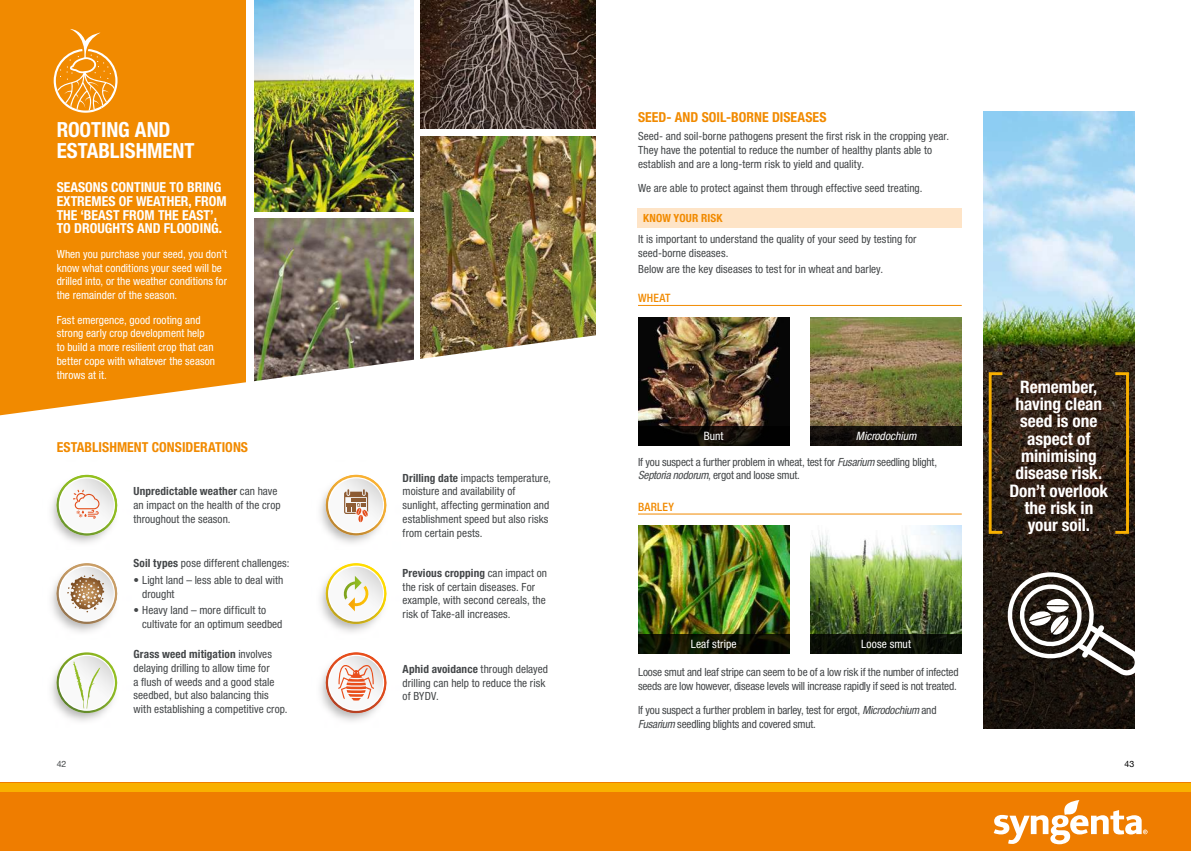
<style>
.page{position:relative;width:1191px;height:851px;background:#fff}
.page>*{position:absolute;margin:0;border:0;box-sizing:border-box;transform-origin:0 0}
.t1{font:700 condensed 20.88px/20.9px "Helvetica Neue LT Std";letter-spacing:-.005em;color:#fff}
.t2{font:700 condensed 17.25px/17.2px "Helvetica Neue LT Std";color:#fff;text-align:center}
.t3{font:700 condensed 13.75px/13.8px "Helvetica Neue LT Std";color:#fff}
.t4{font:700 condensed 13.75px "Helvetica Neue LT Std";letter-spacing:.005em;color:#f18a00}
.t5{font:condensed 11.5px "Helvetica Neue LT Std";letter-spacing:.01em;color:#fff}
.t6{font:italic condensed 11.5px "Helvetica Neue LT Std";color:#fff}
.t7{font:500 condensed 11.5px "Helvetica Neue LT Std";letter-spacing:.02em;color:#f18a00}
.t8{font:condensed 11.25px/13.8px "Helvetica Neue LT Std";color:#444749}
.t9{font:condensed 11.25px/13.8px "Helvetica Neue LT Std";letter-spacing:.005em;color:#fff}
.t10{font:700 condensed 11.25px "Helvetica Neue LT Std";letter-spacing:.01em;color:#f18a00}
.t11{font:8.75px "Helvetica Neue";color:#444749}
.t12{font:8.75px "Helvetica Neue";color:#000}
.s1{font-weight:700}
.s2{font-style:italic}
</style>
<div class="page">
<div style="left:0;top:0;width:245px;height:418px;background:#f18a00"></div>
<div style="left:0;top:782px;width:1191px;height:68px;background:#ef7d00"></div>
<div style="left:0;top:782px;width:1191px;height:9px;background:#f9b000"></div>
<svg style="left:993px;top:800px;width:154px;height:44px"></svg>
<img style="left:421px;top:136px;width:174px;height:199px">
<img style="left:254px;top:219px;width:159px;height:116px">
<img style="left:254px;top:0;width:159px;height:211px">
<img style="left:421px;top:0;width:174px;height:128px">
<hr style="left:638px;top:305px;width:323px;height:1px;background:#f18a00">
<img style="left:638px;top:317px;width:151px;height:109px">
<img style="left:810px;top:317px;width:151px;height:109px">
<svg style="left:638px;top:426px;width:151px;height:19px;background:#0a0805"></svg>
<div style="left:810px;top:426px;width:151px;height:19px;background:#14110c"></div>
<hr style="left:638px;top:513px;width:323px;height:1px;background:#f18a00">
<img style="left:638px;top:525px;width:151px;height:109px">
<svg style="left:638px;top:634px;width:151px;height:19px;background:#0e1203"></svg>
<img style="left:810px;top:525px;width:151px;height:109px">
<svg style="left:810px;top:634px;width:151px;height:19px;background:#0a0f06"></svg>
<img style="left:983px;top:112px;width:151px;height:244px">
<svg style="left:983px;top:356px;width:151px;height:372px;background:#231911"></svg>
<svg style="left:1001px;top:566px;width:134px;height:111px"></svg>
<div style="left:1003px;top:372px;width:111px;height:170px;background:#3f180f;opacity:.75"></div>
<div style="left:1113px;top:372px;width:16px;height:161px;border:3px solid #f9b000"></div>
<div style="left:988px;top:372px;width:15px;height:161px;border:3px solid #f9b000"></div>
<svg style="left:54px;top:29px;width:64px;height:84px"></svg>
<svg style="left:0;top:335px;width:596px;height:83px"></svg>
<svg style="left:52px;top:474px;width:66px;height:65px"></svg>
<svg style="left:321px;top:474px;width:66px;height:65px"></svg>
<svg style="left:321px;top:563px;width:66px;height:65px"></svg>
<img style="left:52px;top:652px;width:66px;height:61px">
<svg style="left:58px;top:656px;width:58px;height:55px"></svg>
<svg style="left:321px;top:652px;width:66px;height:65px"></svg>
<svg style="left:52px;top:563px;width:66px;height:65px"></svg>
<div style="left:638px;top:208px;width:323px;height:19px;background:#fee4c7"></div>
<h1 class="t1" style="left:57px;top:119px;width:139px">ROOTING AND<br>ESTABLISHMENT</h1>
<p class="t3" style="left:57px;top:180px;width:171px">SEASONS CONTINUE TO BRING<br>EXTREMES OF WEATHER, FROM<br>THE ‘BEAST FROM THE EAST’,<br>TO DROUGHTS AND FLOODING.</p>
<p class="t9" style="left:57px;top:247px;width:172px">When you purchase your seed, you don’t know what conditions your seed will be drilled into, or the weather conditions for the remainder of the season.</p>
<p class="t9" style="left:57px;top:312px;width:160px">Fast emergence, good rooting and strong early crop development help to build a more resilient crop that can better cope with whatever the season throws at it.</p>
<p class="t4" style="left:57px;top:439px;width:193px">ESTABLISHMENT CONSIDERATIONS</p>
<p class="t8" style="left:134px;top:484px;width:149px"><span class="s1">Unpredictable weather</span> can have an impact on the health of the crop throughout the season.</p>
<p class="t8" style="left:134px;top:556px;width:157px"><span class="s1">Soil types</span> pose different challenges:</p>
<p class="t8" style="left:142px;top:572px;width:143px;text-indent:-9px">• Light land – less able to deal with drought</p>
<p class="t8" style="left:142px;top:603px;width:142px;text-indent:-9px">• Heavy land – more difficult to cultivate for an optimum seedbed</p>
<p class="t8" style="left:134px;top:647px;width:155px"><span class="s1">Grass weed mitigation</span> involves delaying drilling to allow time for<br>a flush of weeds and a good stale seedbed, but also balancing this with establishing a competitive crop.</p>
<p class="t8" style="left:403px;top:470px;width:150px"><span class="s1">Drilling date</span> impacts temperature, moisture and availability of sunlight, affecting germination and establishment speed but also risks from certain pests.</p>
<p class="t8" style="left:403px;top:566px;width:146px"><span class="s1">Previous cropping</span> can impact on the risk of certain diseases. For example, with second cereals, the risk of Take-all increases.</p>
<p class="t8" style="left:403px;top:662px;width:147px"><span class="s1">Aphid avoidance</span> through delayed drilling can help to reduce the risk of BYDV.</p>
<p class="t4" style="left:638px;top:108px;width:190px">SEED- AND SOIL-BORNE DISEASES</p>
<p class="t8" style="left:638px;top:129px;width:312px">Seed- and soil-borne pathogens present the first risk in the cropping year.<br>They have the potential to reduce the number of healthy plants able to establish and are a long-term risk to yield and quality.</p>
<p class="t8" style="left:638px;top:181px;width:286px">We are able to protect against them through effective seed treating.</p>
<p class="t10" style="left:643px;top:211px;width:81px">KNOW YOUR RISK</p>
<p class="t8" style="left:638px;top:232px;width:280px">It is important to understand the quality of your seed by testing for seed-borne diseases.</p>
<p class="t8" style="left:638px;top:262px;width:247px">Below are the key diseases to test for in wheat and barley.</p>
<p class="t7" style="left:638px;top:291px;width:34px">WHEAT</p>
<p class="t5" style="left:703px;top:429px;width:21px">Bunt</p>
<p class="t6" style="left:855px;top:429px;width:62px">Microdochium</p>
<p class="t8" style="left:638px;top:454px;width:300px">If you suspect a further problem in wheat, test for <span class="s2">Fusarium</span> seedling blight,<br><span class="s2">Septoria nodorum</span>, ergot and loose smut.</p>
<p class="t7" style="left:638px;top:500px;width:38px">BARLEY</p>
<p class="t5" style="left:691px;top:637px;width:47px">Leaf stripe</p>
<p class="t5" style="left:861px;top:637px;width:51px">Loose smut</p>
<p class="t8" style="left:638px;top:665px;width:322px">Loose smut and leaf stripe can seem to be of a low risk if the number of infected seeds are low however, disease levels will increase rapidly if seed is not treated.</p>
<p class="t8" style="left:638px;top:703px;width:300px">If you suspect a further problem in barley, test for ergot, <span class="s2">Microdochium</span> and<br><span class="s2">Fusarium</span> seedling blights and covered smut.</p>
<h2 class="t2" style="left:1009px;top:378px;width:100px">Remember, having clean seed is one aspect of minimising disease risk.<br>Don’t overlook the risk in your soil.</h2>
<p class="t11" style="left:57px;top:757px;width:11px">42</p>
<p class="t12" style="left:1124px;top:757px;width:11px">43</p>
</div>
